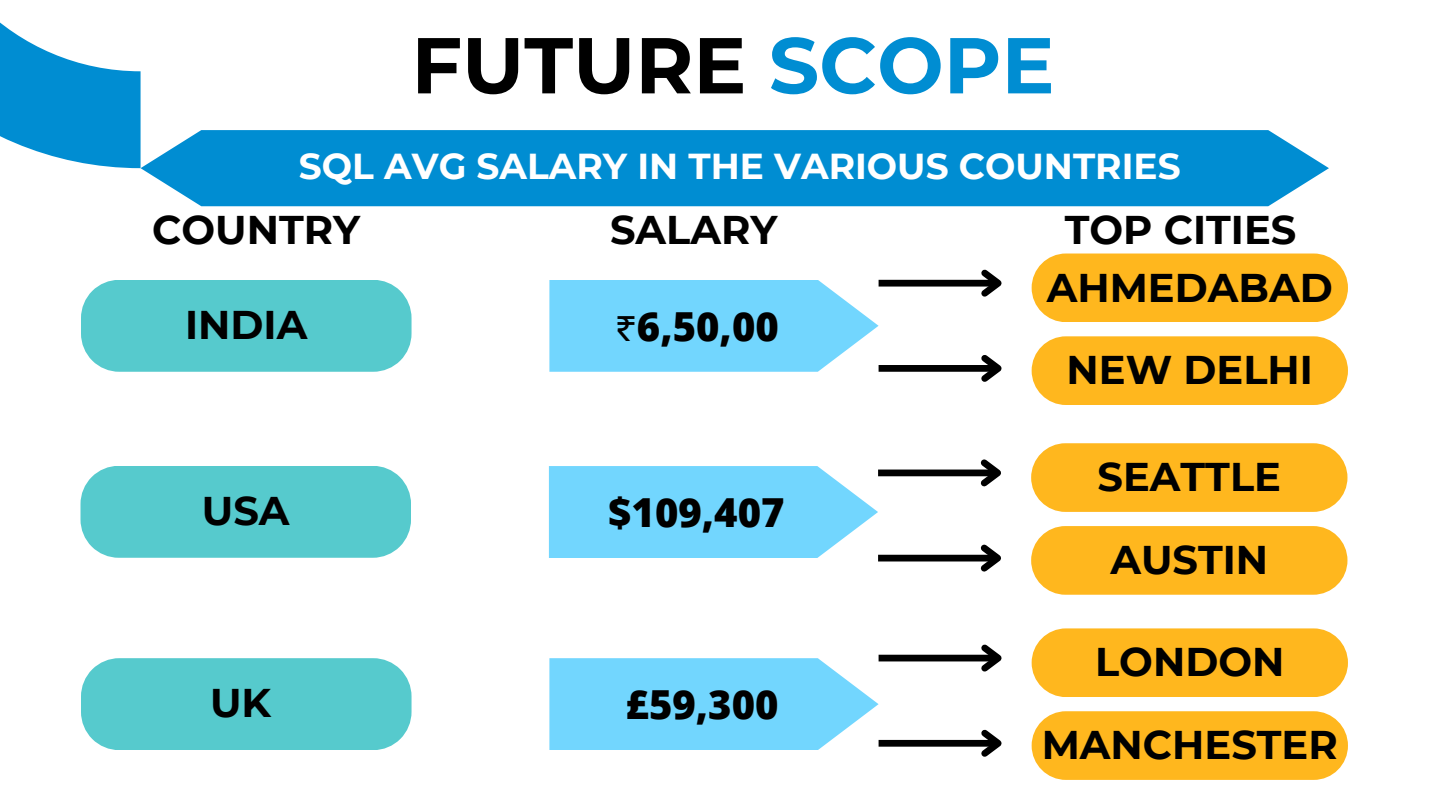
<style>
.page{position:relative;width:1440px;height:810px;background:#fff}
.page>*{position:absolute;margin:0;border:0;box-sizing:border-box;transform-origin:0 0}
.t1{font:700 79px "Montserrat";color:#000}
.t2{font:700 40px "Montserrat";color:#000}
.t3{font:800 40px "Open Sans";color:#000}
.t4{font:700 36px "Montserrat";color:#fff}
.s1{color:#008dd2}
.s2{font-family:"Noto Sans Gurmukhi";font-weight:400}
</style>
<div class="page">
<svg style="left:0;top:22px;width:141px;height:146px"></svg>
<div style="left:81px;top:280px;width:330px;height:92px;background:#56cacd"></div>
<svg style="left:549px;top:280px;width:329px;height:92px;background:#7fd9fe"></svg>
<div style="left:81px;top:466px;width:330px;height:92px;background:#56cacd"></div>
<svg style="left:549px;top:466px;width:329px;height:92px;background:#7dd9fe"></svg>
<div style="left:81px;top:658px;width:330px;height:92px;background:#56cacd"></div>
<svg style="left:549px;top:658px;width:329px;height:92px;background:#7ed9fe"></svg>
<div style="left:141px;top:130px;width:1188px;height:76px;background:#008dd2"></div>
<div style="left:879px;top:280px;width:119px;height:7px;background:#000"></div>
<svg style="left:975px;top:269px;width:27px;height:28px"></svg>
<div style="left:879px;top:365px;width:119px;height:7px;background:#000"></div>
<svg style="left:975px;top:355px;width:27px;height:27px"></svg>
<div style="left:1032px;top:254px;width:316px;height:68px;background:#ffb71e;border-radius:34px"></div>
<div style="left:1032px;top:336px;width:316px;height:69px;background:#ffb71e;border-radius:34px"></div>
<div style="left:878px;top:470px;width:120px;height:6px;background:#000"></div>
<svg style="left:975px;top:459px;width:26px;height:28px"></svg>
<div style="left:878px;top:555px;width:120px;height:6px;background:#000"></div>
<svg style="left:975px;top:544px;width:26px;height:28px"></svg>
<div style="left:1031px;top:443px;width:316px;height:69px;background:#ffb71e;border-radius:34px"></div>
<div style="left:1031px;top:526px;width:316px;height:69px;background:#ffb71e;border-radius:34px"></div>
<div style="left:879px;top:655px;width:119px;height:6px;background:#000"></div>
<svg style="left:975px;top:644px;width:27px;height:28px"></svg>
<div style="left:879px;top:740px;width:119px;height:7px;background:#000"></div>
<svg style="left:975px;top:729px;width:27px;height:28px"></svg>
<div style="left:1032px;top:628px;width:316px;height:69px;background:#ffb71e;border-radius:34px"></div>
<div style="left:1032px;top:711px;width:316px;height:69px;background:#ffb71e;border-radius:34px"></div>
<h2 class="t1" style="left:412px;top:17px;width:645px">FUTURE <span class="s1">SCOPE</span></h2>
<h2 class="t4" style="left:299px;top:144px;width:883px">SQL AVG SALARY IN THE VARIOUS COUNTRIES</h2>
<h2 class="t2" style="left:1065px;top:205px;width:233px">TOP CITIES</h2>
<p class="t2" style="left:1047px;top:263px;width:287px">AHMEDABAD</p>
<p class="t2" style="left:152px;top:205px;width:210px">COUNTRY</p>
<h2 class="t2" style="left:610px;top:205px;width:169px">SALARY</h2>
<p class="t2" style="left:185px;top:300px;width:124px">INDIA</p>
<h1 class="t3" style="left:615px;top:298px;width:165px"><span class="s2">₹</span>6,50,00</h1>
<h2 class="t2" style="left:202px;top:486px;width:89px">USA</h2>
<h2 class="t3" style="left:608px;top:484px;width:178px">$109,407</h2>
<h2 class="t2" style="left:210px;top:679px;width:63px">UK</h2>
<h2 class="t3" style="left:626px;top:676px;width:154px">£59,300</h2>
<h2 class="t2" style="left:1067px;top:346px;width:248px">NEW DELHI</h2>
<h2 class="t2" style="left:1098px;top:453px;width:185px">SEATTLE</h2>
<h2 class="t2" style="left:1110px;top:535px;width:159px">AUSTIN</h2>
<p class="t2" style="left:1095px;top:638px;width:191px">LONDON</p>
<h2 class="t2" style="left:1042px;top:721px;width:298px">MANCHESTER</h2>
</div>
